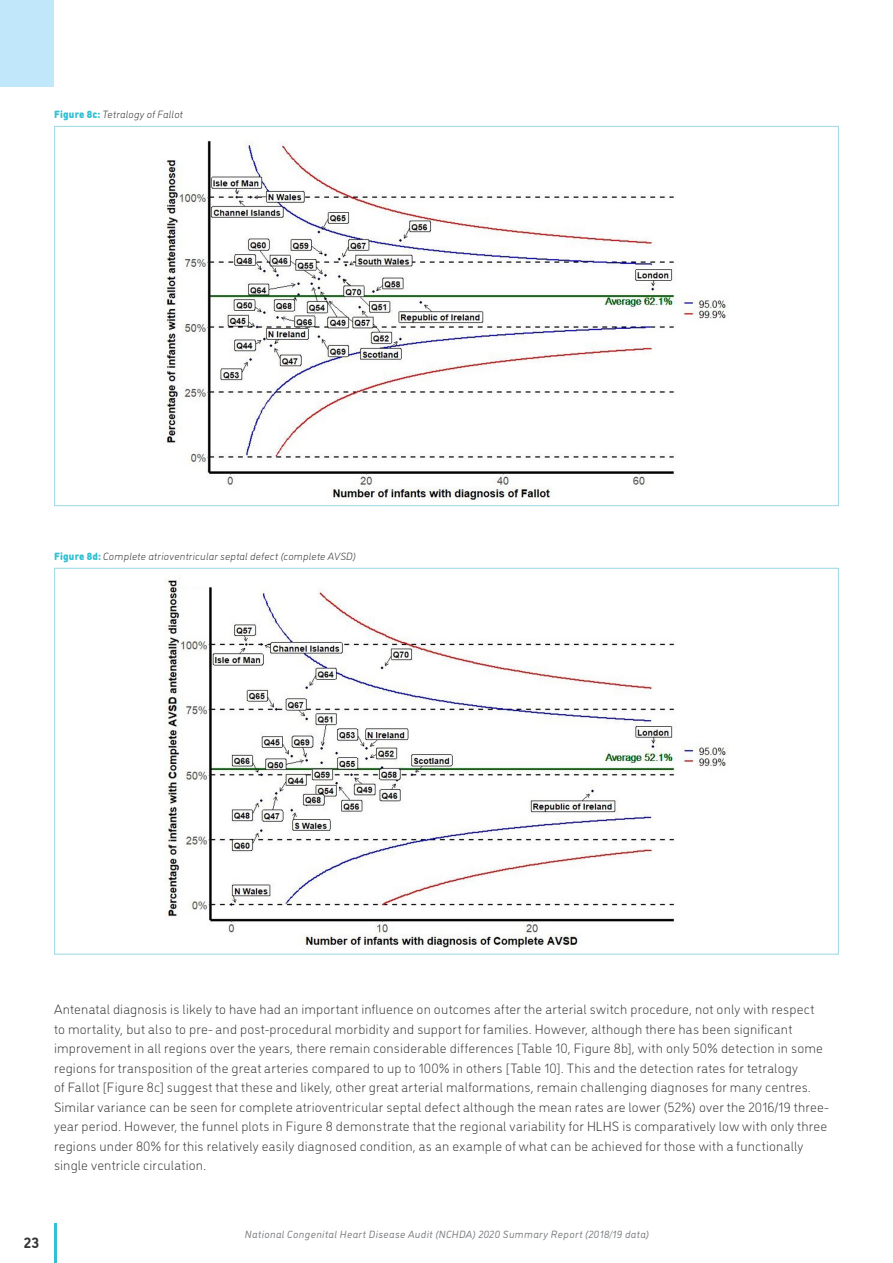
<style>
.page{position:relative;width:893px;height:1263px;background:#fff}
.page>*{position:absolute;margin:0;border:0;box-sizing:border-box;transform-origin:0 0}
.t1{font:700 15px "DI Nosaur";color:#363536}
.Body_copy{font:300 13.5px/19.5px "DI Nosaur";letter-spacing:.015em;color:#363536}
.Figures{font:italic 300 10.5px "DI Nosaur";letter-spacing:.02em;color:#363536}
.t2{font:italic 10.5px "DI Nosaur";letter-spacing:.035em;color:#7c7e81}
.s1{font-weight:900;font-style:normal;color:#32c0d2}
</style>
<div class="page">
<hr style="left:54px;top:1224px;width:2px;height:39px;background:#32c0d2">
<div style="left:0;top:0;width:54px;height:87px;background:#c1e8fa"></div>
<img style="left:163px;top:141px;width:566px;height:360px">
<img style="left:165px;top:578px;width:563px;height:370px">
<p class="Figures" style="left:54px;top:107px;width:130px"><span class="s1">Figure 8c:</span> Tetralogy of Fallot</p>
<p class="Figures" style="left:54px;top:549px;width:304px"><span class="s1">Figure 8d:</span> Complete atrioventricular septal defect (complete AVSD)</p>
<p class="Body_copy" style="left:54px;top:999px;width:776px">Antenatal diagnosis is likely to have had an important influence on outcomes after the arterial switch procedure, not only with respect to mortality, but also to pre- and post-procedural morbidity and support for families. However, although there has been significant improvement in all regions over the years, there remain considerable differences [Table 10, Figure 8b], with only 50% detection in some regions for transposition of the great arteries compared to up to 100% in others [Table 10]. This and the detection rates for tetralogy<br>of Fallot [Figure 8c] suggest that these and likely, other great arterial malformations, remain challenging diagnoses for many centres.<br>Similar variance can be seen for complete atrioventricular septal defect although the mean rates are lower (52%) over the 2016/19 three&shy;year period. However, the funnel plots in Figure 8 demonstrate that the regional variability for HLHS is comparatively low with only three regions under 80% for this relatively easily diagnosed condition, as an example of what can be achieved for those with a functionally single ventricle circulation.</p>
<p class="t1" style="left:24px;top:1231px;width:17px">23</p>
<p class="t2" style="left:245px;top:1227px;width:406px">National Congenital Heart Disease Audit (NCHDA) 2020 Summary Report (2018/19 data)</p>
</div>
